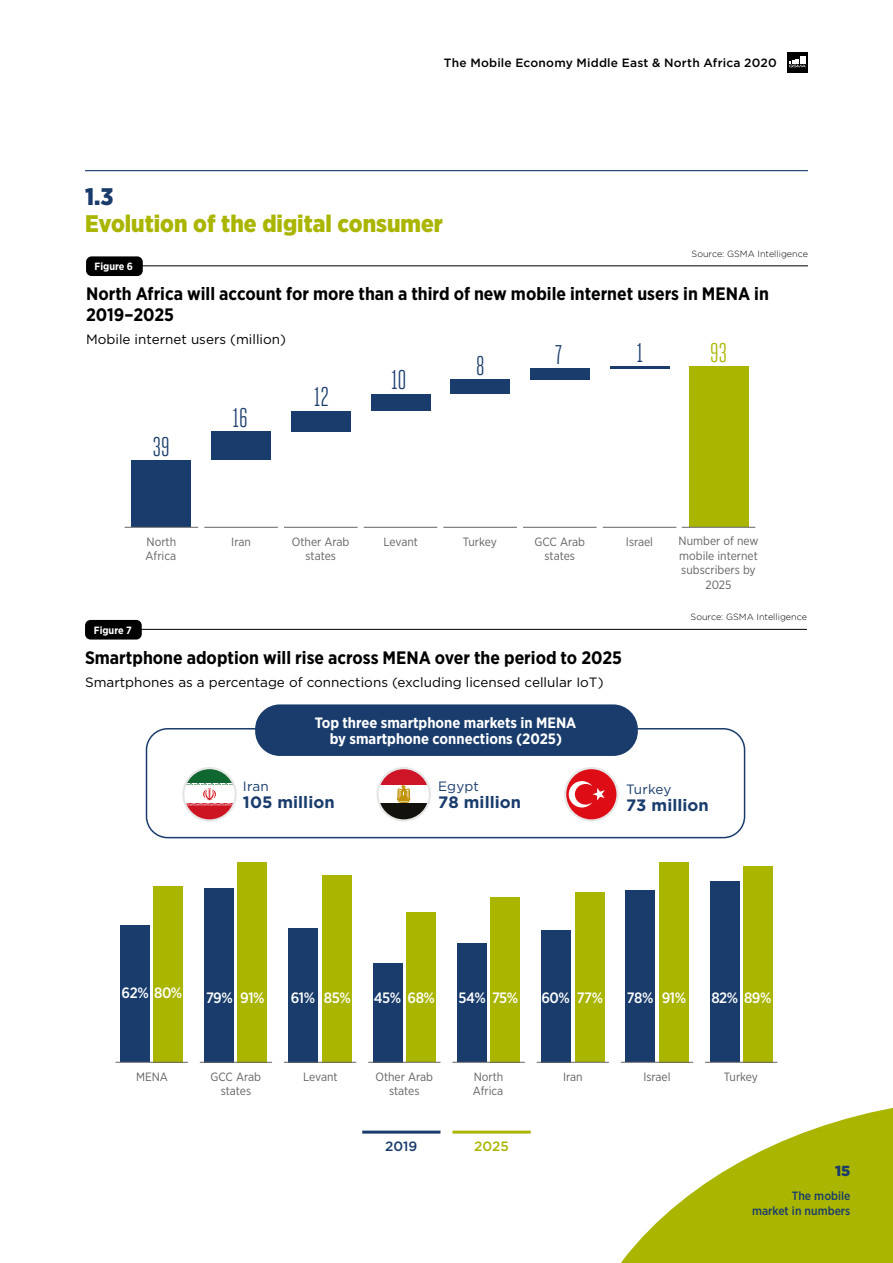
<style>
.page{position:relative;width:893px;height:1263px;background:#fff}
.page>*{position:absolute;margin:0;border:0;box-sizing:border-box;transform-origin:0 0}
.t1{font:27px "Heroic Condensed";letter-spacing:-.02em;color:#193c6c}
.t2{font:27px "Heroic Condensed";color:#aab500}
.t3{font:900 24px/27px "Gotham Narrow";color:#aab500}
.FIGURE_TITLE{font:700 18px/21px "Gotham Narrow";color:#000}
.GRAPH_HEADERS{font:700 16.5px "Gotham";letter-spacing:.005em;color:#193c6c}
.t4{font:700 15px/16.5px "Gotham Narrow";color:#fff;text-align:center}
.t5{font:500 15px "Gotham Narrow";letter-spacing:-.03em;color:#fff}
.t6{font:900 14.55px "Gotham";color:#193c6c}
.FIGURE_DETAIL{font:13.5px "Gotham";color:#000}
.GRAPH_HEADERS-2{font:13.5px "Gotham";letter-spacing:.005em;color:#193c6c}
.t7{font:500 13.5px "Gotham";color:#193c6c}
.t8{font:500 13.5px "Gotham";color:#aab500}
.Paragraph_Style_2{font:12px/14.4px "Gotham Narrow";color:#646363;text-align:center}
.t9{font:500 12px "Gotham";letter-spacing:.02em;color:#000}
.t10{font:500 12px/15px "Gotham Narrow";color:#193c6c;text-align:right}
.t11{font:700 10.5px "Gotham Narrow";color:#fff}
.t12{font:300 9px "Gotham";color:#000}
.s1{color:#193c6c}
</style>
<div class="page">
<hr style="left:85px;top:629px;width:722px;height:1px;background:#000">
<div style="left:85px;top:620px;width:57px;height:19px;background:#000;border-radius:6px"></div>
<div style="left:146px;top:728px;width:599px;height:110px;border:2px solid #193c6c;border-radius:21px"></div>
<div style="left:255px;top:704px;width:383px;height:52px;background:#193c6c;border-radius:25px"></div>
<svg style="left:564px;top:767px;width:55px;height:54px"></svg>
<div style="left:566px;top:769px;width:50px;height:50px;background:#de0c15;border-radius:25px"></div>
<svg style="left:569px;top:781px;width:36px;height:26px"></svg>
<div style="left:376px;top:767px;width:55px;height:54px;background:#e6e6e6;border-radius:50%"></div>
<div style="left:379px;top:785px;width:50px;height:19px;background:#fff"></div>
<svg style="left:380px;top:804px;width:49px;height:15px"></svg>
<svg style="left:379px;top:769px;width:48px;height:16px"></svg>
<svg style="left:397px;top:786px;width:14px;height:17px"></svg>
<div style="left:182px;top:767px;width:55px;height:54px;background:#e6e6e6;border-radius:50%"></div>
<svg style="left:187px;top:805px;width:45px;height:14px"></svg>
<svg style="left:186px;top:769px;width:47px;height:14px"></svg>
<svg style="left:184px;top:783px;width:51px;height:22px"></svg>
<div style="left:204px;top:888px;width:30px;height:174px;background:#193c6c"></div>
<div style="left:237px;top:862px;width:30px;height:200px;background:#aab500"></div>
<hr style="left:200px;top:1062px;width:72px;height:1px;background:#646363">
<div style="left:120px;top:926px;width:30px;height:136px;background:#193c6c"></div>
<div style="left:153px;top:886px;width:30px;height:176px;background:#aab500"></div>
<hr style="left:116px;top:1062px;width:72px;height:1px;background:#646363">
<div style="left:288px;top:928px;width:30px;height:134px;background:#193c6c"></div>
<div style="left:322px;top:875px;width:30px;height:187px;background:#aab500"></div>
<hr style="left:284px;top:1062px;width:72px;height:1px;background:#646363">
<div style="left:541px;top:930px;width:30px;height:132px;background:#193c6c"></div>
<div style="left:575px;top:893px;width:30px;height:169px;background:#aab500"></div>
<hr style="left:537px;top:1062px;width:72px;height:1px;background:#646363">
<div style="left:373px;top:963px;width:29px;height:99px;background:#193c6c"></div>
<div style="left:406px;top:912px;width:30px;height:150px;background:#aab500"></div>
<hr style="left:368px;top:1062px;width:72px;height:1px;background:#646363">
<div style="left:625px;top:890px;width:30px;height:172px;background:#193c6c"></div>
<div style="left:659px;top:862px;width:30px;height:200px;background:#aab500"></div>
<hr style="left:621px;top:1062px;width:72px;height:1px;background:#646363">
<div style="left:457px;top:943px;width:30px;height:119px;background:#193c6c"></div>
<div style="left:490px;top:897px;width:30px;height:165px;background:#aab500"></div>
<hr style="left:452px;top:1062px;width:73px;height:1px;background:#646363">
<div style="left:710px;top:881px;width:30px;height:181px;background:#193c6c"></div>
<div style="left:743px;top:866px;width:30px;height:196px;background:#aab500"></div>
<hr style="left:705px;top:1062px;width:72px;height:1px;background:#646363">
<hr style="left:362px;top:1130px;width:78px;height:3px;background:#193c6c">
<hr style="left:452px;top:1130px;width:79px;height:3px;background:#aab500">
<hr style="left:85px;top:170px;width:723px;height:1px;background:#193c6c">
<hr style="left:86px;top:265px;width:722px;height:1px;background:#000">
<div style="left:86px;top:256px;width:57px;height:20px;background:#000;border-radius:6px"></div>
<div style="left:132px;top:460px;width:59px;height:67px;background:#193c6c"></div>
<div style="left:689px;top:366px;width:59px;height:161px;background:#aab500"></div>
<div style="left:371px;top:394px;width:59px;height:17px;background:#193c6c"></div>
<div style="left:291px;top:411px;width:60px;height:20px;background:#193c6c"></div>
<div style="left:211px;top:431px;width:60px;height:29px;background:#193c6c"></div>
<hr style="left:610px;top:366px;width:59px;height:3px;background:#193c6c">
<div style="left:450px;top:380px;width:60px;height:14px;background:#193c6c"></div>
<div style="left:530px;top:369px;width:60px;height:11px;background:#193c6c"></div>
<hr style="left:682px;top:527px;width:73px;height:1px;background:#646363">
<hr style="left:603px;top:527px;width:73px;height:1px;background:#646363">
<hr style="left:523px;top:527px;width:74px;height:1px;background:#646363">
<hr style="left:443px;top:527px;width:74px;height:1px;background:#646363">
<hr style="left:364px;top:527px;width:73px;height:1px;background:#646363">
<hr style="left:284px;top:527px;width:74px;height:1px;background:#646363">
<hr style="left:204px;top:527px;width:74px;height:1px;background:#646363">
<hr style="left:125px;top:527px;width:73px;height:1px;background:#646363">
<div style="left:787px;top:52px;width:21px;height:21px;background:#000"></div>
<svg style="left:789px;top:59px;width:17px;height:8px"></svg>
<div style="left:800px;top:56px;width:6px;height:7px;background:#fff"></div>
<svg style="left:620px;top:1107px;width:273px;height:156px"></svg>
<p class="t9" style="left:444px;top:55px;width:334px">The Mobile Economy Middle East &amp; North Africa 2020</p>
<h2 class="t3" style="left:85px;top:183px;width:359px"><span class="s1">1.3<br></span>Evolution of the digital consumer</h2>
<p class="t11" style="left:95px;top:260px;width:40px">Figure 6</p>
<p class="t12" style="left:692px;top:248px;width:118px">Source: GSMA Intelligence</p>
<p class="FIGURE_TITLE" style="left:86px;top:283px;width:684px">North Africa will account for more than a third of new mobile internet users in MENA in<br>2019–2025</p>
<p class="FIGURE_DETAIL" style="left:86px;top:331px;width:202px">Mobile internet users (million)</p>
<p class="t1" style="left:555px;top:340px;width:9px">7</p>
<p class="t1" style="left:636px;top:338px;width:8px">1</p>
<p class="t2" style="left:710px;top:337px;width:19px">93</p>
<p class="t1" style="left:476px;top:351px;width:11px">8</p>
<p class="t1" style="left:391px;top:365px;width:17px">10</p>
<p class="t1" style="left:314px;top:382px;width:17px">12</p>
<p class="t1" style="left:232px;top:402px;width:17px">16</p>
<p class="t1" style="left:152px;top:432px;width:19px">39</p>
<p class="Paragraph_Style_2" style="left:147px;top:534px;width:31px">North</p>
<p class="Paragraph_Style_2" style="left:231px;top:534px;width:21px">Iran</p>
<p class="Paragraph_Style_2" style="left:146px;top:548px;width:32px">Africa</p>
<p class="t11" style="left:94px;top:623px;width:39px">Figure 7</p>
<p class="Paragraph_Style_2" style="left:292px;top:534px;width:59px">Other Arab</p>
<p class="Paragraph_Style_2" style="left:383px;top:534px;width:36px">Levant</p>
<p class="Paragraph_Style_2" style="left:463px;top:534px;width:36px">Turkey</p>
<p class="Paragraph_Style_2" style="left:306px;top:548px;width:32px">states</p>
<p class="Paragraph_Style_2" style="left:534px;top:534px;width:52px">GCC Arab</p>
<p class="Paragraph_Style_2" style="left:626px;top:534px;width:29px">Israel</p>
<p class="Paragraph_Style_2" style="left:545px;top:548px;width:32px">states</p>
<p class="FIGURE_TITLE" style="left:85px;top:647px;width:539px">Smartphone adoption will rise across MENA over the period to 2025</p>
<p class="FIGURE_DETAIL" style="left:85px;top:673px;width:520px">Smartphones as a percentage of connections (excluding licensed cellular IoT)</p>
<p class="t4" style="left:315px;top:714px;width:263px">Top three smartphone markets in MENA by smartphone connections (2025)</p>
<p class="Paragraph_Style_2" style="left:679px;top:534px;width:81px">Number of new mobile internet subscribers by<br>2025</p>
<p class="t12" style="left:691px;top:611px;width:118px">Source: GSMA Intelligence</p>
<p class="GRAPH_HEADERS-2" style="left:243px;top:778px;width:27px">Iran</p>
<p class="GRAPH_HEADERS" style="left:243px;top:791px;width:93px">105 million</p>
<p class="GRAPH_HEADERS-2" style="left:438px;top:778px;width:42px">Egypt</p>
<p class="GRAPH_HEADERS" style="left:438px;top:791px;width:84px">78 million</p>
<p class="GRAPH_HEADERS-2" style="left:626px;top:780px;width:47px">Turkey</p>
<p class="GRAPH_HEADERS" style="left:626px;top:794px;width:84px">73 million</p>
<p class="t5" style="left:122px;top:984px;width:62px">62% 80%</p>
<p class="t5" style="left:206px;top:988px;width:28px">79%</p>
<p class="t5" style="left:240px;top:988px;width:26px">91%</p>
<p class="t5" style="left:291px;top:988px;width:26px">61%</p>
<p class="t5" style="left:324px;top:988px;width:28px">85%</p>
<p class="t5" style="left:374px;top:988px;width:63px">45% 68%</p>
<p class="t5" style="left:458px;top:988px;width:61px">54% 75%</p>
<p class="t5" style="left:541px;top:988px;width:30px">60%</p>
<p class="t5" style="left:577px;top:988px;width:28px">77%</p>
<p class="t5" style="left:627px;top:988px;width:28px">78%</p>
<p class="t5" style="left:662px;top:988px;width:26px">91%</p>
<p class="t5" style="left:711px;top:988px;width:62px">82% 89%</p>
<p class="Paragraph_Style_2" style="left:136px;top:1069px;width:34px">MENA</p>
<p class="Paragraph_Style_2" style="left:210px;top:1069px;width:52px">GCC Arab states</p>
<p class="Paragraph_Style_2" style="left:303px;top:1069px;width:36px">Levant</p>
<p class="Paragraph_Style_2" style="left:375px;top:1069px;width:59px">Other Arab states</p>
<p class="Paragraph_Style_2" style="left:473px;top:1069px;width:32px;text-align:left">North<br>Africa</p>
<p class="t7" style="left:385px;top:1137px;width:34px">2019</p>
<p class="t8" style="left:474px;top:1137px;width:36px">2025</p>
<p class="Paragraph_Style_2" style="left:563px;top:1069px;width:21px">Iran</p>
<p class="Paragraph_Style_2" style="left:643px;top:1069px;width:29px">Israel</p>
<p class="Paragraph_Style_2" style="left:724px;top:1069px;width:36px">Turkey</p>
<p class="t6" style="left:835px;top:1161px;width:17px">15</p>
<p class="t10" style="left:752px;top:1188px;width:100px">The mobile<br>market in numbers</p>
</div>
